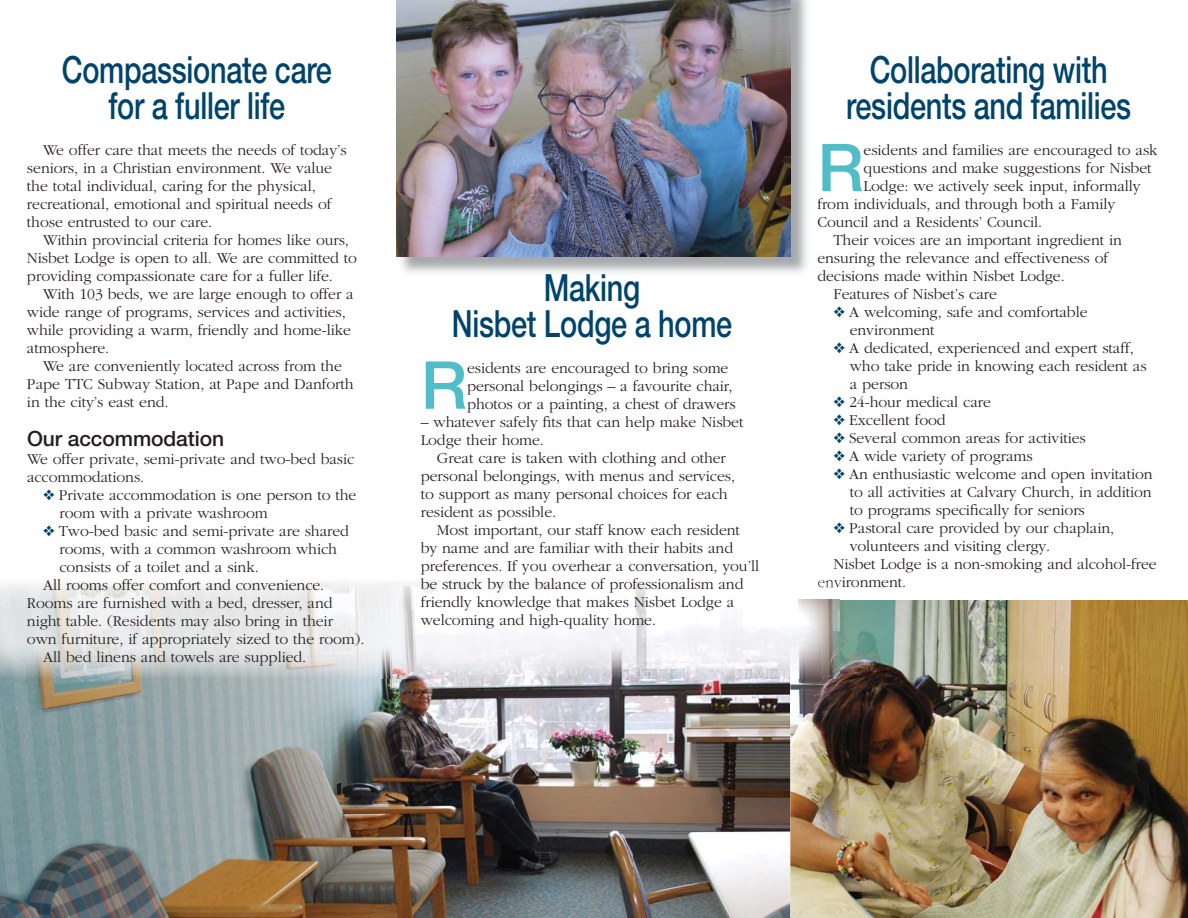
<style>
.page{position:relative;width:1188px;height:918px;background:#fff}
.page>*{position:absolute;margin:0;border:0;box-sizing:border-box;transform-origin:0 0}
.t1{font:500 66.15px "Helvetica Neue";color:#51bdc9}
.t2{font:500 37.5px/36px "Helvetica Neue";letter-spacing:-.01em;color:#00446b;text-align:center;scale:.77 1}
.t3{font:500 21px "Helvetica Neue";letter-spacing:-.005em;color:#231f20}
.t4{font:300 15.75px/18px "Garamond";letter-spacing:-.005em;color:#231f20}
.s1{color:#00446b}
</style>
<div class="page">
<img style="left:0;top:611px;width:790px;height:307px">
<img style="left:397px;top:0;width:410px;height:273px">
<img style="left:396px;top:0;width:394px;height:256px">
<img style="left:790px;top:600px;width:398px;height:318px">
<img style="left:0;top:580px;width:840px;height:31px">
<img style="left:818px;top:580px;width:22px;height:7px">
<img style="left:790px;top:580px;width:25px;height:20px">
<img style="left:790px;top:600px;width:50px;height:78px">
<h2 class="t2" style="left:62px;top:55px;width:352px">Compassionate care for a fuller life</h2>
<p class="t4" style="left:27px;top:142px;width:321px;text-indent:16px">We offer care that meets the needs of today’s seniors, in a Christian environment. We value the total individual, caring for the physical, recreational, emotional and spiritual needs of those entrusted to our care.</p>
<p class="t4" style="left:27px;top:232px;width:332px;text-indent:16px">Within provincial criteria for homes like ours,<br>Nisbet Lodge is open to all. We are committed to providing compassionate care for a fuller life.</p>
<p class="t4" style="left:27px;top:286px;width:328px;text-indent:16px">With 103 beds, we are large enough to offer a wide range of programs, services and activities, while providing a warm, friendly and home-like atmosphere.</p>
<p class="t4" style="left:27px;top:358px;width:328px;text-indent:16px">We are conveniently located across from the<br>Pape TTC Subway Station, at Pape and Danforth in the city’s east end.</p>
<h3 class="t3" style="left:27px;top:431px;width:199px">Our accommodation</h3>
<p class="t4" style="left:27px;top:451px;width:329px">We offer private, semi-private and two-bed basic accommodations.</p>
<p class="t4" style="left:59px;top:487px;width:298px;text-indent:-16px"><span class="s1">❖</span> Private accommodation is one person to the room with a private washroom</p>
<p class="t4" style="left:43px;top:523px;width:307px"><span class="s1">❖</span> Two-bed basic and semi-private are shared</p>
<p class="t4" style="left:59px;top:541px;width:279px">rooms, with a common washroom which</p>
<p class="t4" style="left:59px;top:559px;width:201px">consists of a toilet and a sink.</p>
<p class="t4" style="left:43px;top:577px;width:283px">All rooms offer comfort and convenience.</p>
<p class="t4" style="left:27px;top:595px;width:307px">Rooms are furnished with a bed, dresser, and</p>
<p class="t4" style="left:27px;top:613px;width:308px">night table. (Residents may also bring in their</p>
<p class="t4" style="left:27px;top:631px;width:339px">own furniture, if appropriately sized to the room).</p>
<p class="t4" style="left:43px;top:649px;width:265px">All bed linens and towels are supplied.</p>
<h2 class="t2" style="left:452px;top:273px;width:366px">Making<br>Nisbet Lodge a home</h2>
<h1 class="t1" style="left:421px;top:361px;width:48px">R</h1>
<p class="t4" style="left:467px;top:360px;width:270px">esidents are encouraged to bring some personal belongings – a favourite chair, photos or a painting, a chest of drawers</p>
<p class="t4" style="left:421px;top:414px;width:324px">– whatever safely fits that can help make Nisbet<br>Lodge their home.</p>
<p class="t4" style="left:421px;top:450px;width:316px;text-indent:16px">Great care is taken with clothing and other personal belongings, with menus and services, to support as many personal choices for each resident as possible.</p>
<p class="t4" style="left:421px;top:522px;width:340px;text-indent:16px">Most important, our staff know each resident by name and are familiar with their habits and preferences. If you overhear a conversation, you’ll be struck by the balance of professionalism and friendly knowledge that makes Nisbet Lodge a welcoming and high-quality home.</p>
<h2 class="t2" style="left:846px;top:55px;width:372px">Collaborating with residents and families</h2>
<h1 class="t1" style="left:817px;top:144px;width:48px">R</h1>
<p class="t4" style="left:864px;top:142px;width:296px">esidents and families are encouraged to ask</p>
<p class="t4" style="left:864px;top:160px;width:289px">questions and make suggestions for Nisbet</p>
<p class="t4" style="left:864px;top:178px;width:279px">Lodge: we actively seek input, informally</p>
<p class="t4" style="left:817px;top:196px;width:299px">from individuals, and through both a Family</p>
<p class="t4" style="left:817px;top:214px;width:226px">Council and a Residents’ Council.</p>
<p class="t4" style="left:834px;top:232px;width:290px">Their voices are an important ingredient in</p>
<p class="t4" style="left:817px;top:250px;width:292px">ensuring the relevance and effectiveness of</p>
<p class="t4" style="left:817px;top:268px;width:249px">decisions made within Nisbet Lodge.</p>
<p class="t4" style="left:834px;top:286px;width:165px">Features of Nisbet’s care</p>
<p class="t4" style="left:850px;top:304px;width:239px;text-indent:-16px"><span class="s1">❖</span> A welcoming, safe and comfortable environment</p>
<p class="t4" style="left:850px;top:340px;width:298px;text-indent:-16px"><span class="s1">❖</span> A dedicated, experienced and expert staff, who take pride in knowing each resident as a person</p>
<p class="t4" style="left:834px;top:394px;width:159px"><span class="s1">❖</span> 24-hour medical care</p>
<p class="t4" style="left:834px;top:412px;width:114px"><span class="s1">❖</span> Excellent food</p>
<p class="t4" style="left:834px;top:430px;width:254px"><span class="s1">❖</span> Several common areas for activities</p>
<p class="t4" style="left:834px;top:448px;width:201px"><span class="s1">❖</span> A wide variety of programs</p>
<p class="t4" style="left:850px;top:466px;width:304px;text-align:justify;text-indent:-16px"><span class="s1">❖</span> An enthusiastic welcome and open invitation to all activities at Calvary Church, in addition to programs specifically for seniors</p>
<p class="t4" style="left:834px;top:520px;width:282px"><span class="s1">❖</span> Pastoral care provided by our chaplain,</p>
<p class="t4" style="left:850px;top:538px;width:202px">volunteers and visiting clergy.</p>
<p class="t4" style="left:834px;top:556px;width:325px">Nisbet Lodge is a non-smoking and alcohol-free</p>
<p class="t4" style="left:817px;top:574px;width:90px">environment.</p>
</div>
